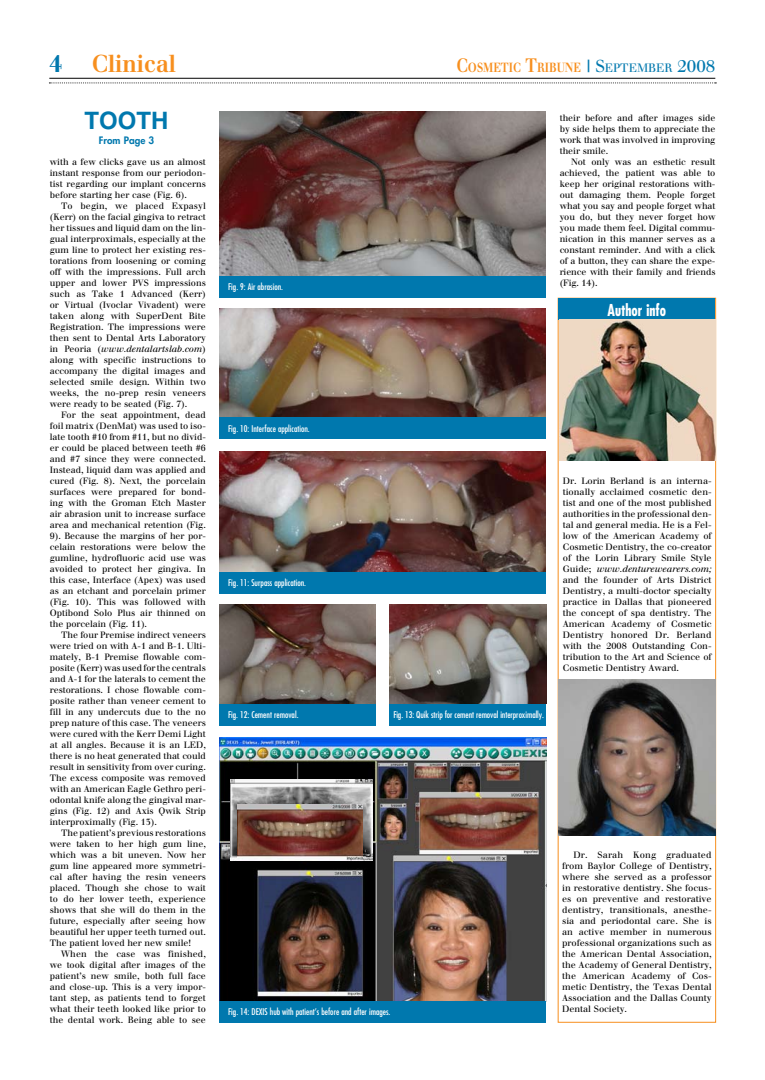
<style>
.page{position:relative;width:765px;height:1080px;background:#fff}
.page>*{position:absolute;margin:0;border:0;box-sizing:border-box;transform-origin:0 0}
.t1{font:700 24px "Walbaum";color:#f78f1e;scale:.9 1}
.t2{font:700 24px "Helvetica";color:#0078ae}
.t3{font:700 condensed 16px "Futura";color:#fff;scale:.9 1}
.t4{font:700 13px "Walbaum";color:#f78f1e;scale:.8 1}
.t5{font:11.9px "Walbaum";color:#0078ae}
.t6{font:800 10px "Futura";color:#0078ae}
.t7{font:9px/11px "Walbaum";letter-spacing:-.005em;color:#000;text-align:justify}
.t8{font:condensed 9px "Futura";color:#fff}
.s1{color:#0078ae}
.s2{font-size:19px}
.s3{font-weight:700;font-size:13px;color:#f78f1e}
.s4{font-weight:700;font-size:17px}
.s5{font-size:17px}
.s6{font-style:italic}
</style>
<div class="page">
<hr style="left:49px;top:78px;width:666px;height:1px;background:#000">
<svg style="left:49px;top:83px;width:667px;height:1px"></svg>
<div style="left:219px;top:276px;width:327px;height:22px;background:#0078ae"></div>
<img style="left:219px;top:111px;width:327px;height:165px">
<img style="left:219px;top:737px;width:328px;height:265px">
<img style="left:231px;top:779px;width:141px;height:81px">
<img style="left:237px;top:805px;width:126px;height:56px">
<img style="left:219px;top:309px;width:327px;height:109px">
<img style="left:219px;top:452px;width:327px;height:120px">
<img style="left:219px;top:604px;width:157px;height:100px">
<img style="left:389px;top:604px;width:157px;height:99px">
<div style="left:219px;top:418px;width:327px;height:21px;background:#0078ae"></div>
<div style="left:219px;top:572px;width:327px;height:22px;background:#0078ae"></div>
<div style="left:219px;top:704px;width:157px;height:22px;background:#0078ae"></div>
<div style="left:389px;top:704px;width:157px;height:22px;background:#0078ae"></div>
<div style="left:219px;top:1001px;width:327px;height:22px;background:#0078ae"></div>
<div style="left:558px;top:298px;width:158px;height:725px;border:1px solid #f78f1e"></div>
<div style="left:559px;top:298px;width:156px;height:21px;background:#0078ae"></div>
<img style="left:559px;top:320px;width:156px;height:141px">
<img style="left:559px;top:679px;width:156px;height:156px">
<h1 class="t1" style="left:49px;top:49px;width:142px"><span class="s1">4</span> CLINICAL</h1>
<h3 class="t4" style="left:456px;top:59px;width:127px"><span class="s2">C</span>OSMETIC <span class="s2">T</span>RIBUN</h3>
<h3 class="t5" style="left:574px;top:61px;width:143px"><span class="s3">E</span> <span class="s4">|</span> <span class="s5">S</span>EPTEMBER <span class="s5">2008</span></h3>
<h1 class="t2" style="left:85px;top:106px;width:85px">tooth</h1>
<p class="t6" style="left:99px;top:134px;width:57px">From Page 3</p>
<p class="t7" style="left:50px;top:156px;width:158px">with a few clicks gave us an almost instant response from our periodon&shy;tist regarding our implant concerns before starting her case (Fig. 6).</p>
<p class="t7" style="left:50px;top:200px;width:158px;text-indent:11px">To begin, we placed Expasyl (Kerr) on the facial gingiva to retract her tissues and liquid dam on the lin&shy;gual interproximals, especially at the gum line to protect her existing res&shy;torations from loosening or coming off with the impressions. Full arch upper and lower PVS impressions such as Take 1 Advanced (Kerr) or Virtual (Ivoclar Vivadent) were taken along with SuperDent Bite Registration. The impressions were then sent to Dental Arts Laboratory in Peoria (<span class="s6">www.dentalartslab.com</span>) along with specific instructions to accompany the digital images and selected smile design. Within two weeks, the no-prep resin veneers were ready to be seated (Fig. 7).</p>
<p class="t7" style="left:50px;top:409px;width:158px;text-indent:11px">For the seat appointment, dead foil matrix (DenMat) was used to iso&shy;late tooth #10 from #11, but no divid&shy;er could be placed between teeth #6 and #7 since they were connected.<br>Instead, liquid dam was applied and cured (Fig. 8). Next, the porcelain surfaces were prepared for bond&shy;ing with the Groman Etch Master air abrasion unit to increase surface area and mechanical retention (Fig.<br>9). Because the margins of her por&shy;celain restorations were below the gumline, hydrofluoric acid use was avoided to protect her gingiva. In this case, Interface (Apex) was used as an etchant and porcelain primer (Fig. 10). This was followed with Optibond Solo Plus air thinned on the porcelain (Fig. 11).</p>
<p class="t7" style="left:50px;top:629px;width:158px;text-indent:11px">The four Premise indirect veneers were tried on with A-1 and B-1. Ulti&shy;mately, B-1 Premise flowable com&shy;posite (Kerr) was used for the centrals and A-1 for the laterals to cement the restorations. I chose flowable com&shy;posite rather than veneer cement to fill in any undercuts due to the no prep nature of this case. The veneers were cured with the Kerr Demi Light at all angles. Because it is an LED, there is no heat generated that could result in sensitivity from over curing.<br>The excess composite was removed with an American Eagle Gethro peri&shy;odontal knife along the gingival mar&shy;gins (Fig. 12) and Axis Qwik Strip interproximally (Fig. 13).</p>
<p class="t7" style="left:50px;top:827px;width:158px;text-indent:11px">The patient’s previous restorations were taken to her high gum line, which was a bit uneven. Now her gum line appeared more symmetri&shy;cal after having the resin veneers placed. Though she chose to wait to do her lower teeth, experience shows that she will do them in the future, especially after seeing how beautiful her upper teeth turned out.<br>The patient loved her new smile!</p>
<p class="t7" style="left:50px;top:948px;width:158px;text-indent:11px">When the case was finished, we took digital after images of the patient’s new smile, both full face and close-up. This is a very impor&shy;tant step, as patients tend to forget what their teeth looked like prior to the dental work. Being able to see</p>
<p class="t8" style="left:228px;top:281px;width:56px">Fig. 9: Air abrasion.</p>
<p class="t7" style="left:560px;top:112px;width:157px">their before and after images side by side helps them to appreciate the work that was involved in improving their smile.</p>
<p class="t7" style="left:560px;top:156px;width:157px;text-indent:11px">Not only was an esthetic result achieved, the patient was able to keep her original restorations with&shy;out damaging them. People forget what you say and people forget what you do, but they never forget how you made them feel. Digital commu&shy;nication in this manner serves as a constant reminder. And with a click of a button, they can share the expe&shy;rience with their family and friends (Fig. 14).</p>
<h2 class="t3" style="left:607px;top:300px;width:67px">Author info</h2>
<p class="t8" style="left:228px;top:423px;width:83px">Fig. 10: Interface application.</p>
<p class="t8" style="left:228px;top:577px;width:79px">Fig. 11: Surpass application.</p>
<p class="t8" style="left:228px;top:710px;width:72px">Fig. 12: Cement removal.</p>
<p class="t8" style="left:393px;top:710px;width:152px">Fig. 13: Quik strip for cement removal interproximally.</p>
<p class="t7" style="left:563px;top:475px;width:150px">Dr. Lorin Berland is an interna&shy;tionally acclaimed cosmetic den&shy;tist and one of the most published authorities in the professional den&shy;tal and general media. He is a Fel&shy;low of the American Academy of Cosmetic Dentistry, the co-creator of the Lorin Library Smile Style Guide; <span class="s6">www.denturewearers.com; </span>and the founder of Arts District Dentistry, a multi-doctor specialty practice in Dallas that pioneered the concept of spa dentistry. The American Academy of Cosmetic Dentistry honored Dr. Berland with the 2008 Outstanding Con&shy;tribution to the Art and Science of Cosmetic Dentistry Award.</p>
<p class="t8" style="left:228px;top:1007px;width:164px">Fig. 14: DEXIS hub with patient’s before and after images.</p>
<p class="t7" style="left:562px;top:849px;width:151px;text-indent:11px">Dr. Sarah Kong graduated from Baylor College of Dentistry, where she served as a professor in restorative dentistry. She focus&shy;es on preventive and restorative dentistry, transitionals, anesthe&shy;sia and periodontal care. She is an active member in numerous professional organizations such as the American Dental Association, the Academy of General Dentistry, the American Academy of Cos&shy;metic Dentistry, the Texas Dental Association and the Dallas County Dental Society.</p>
</div>
